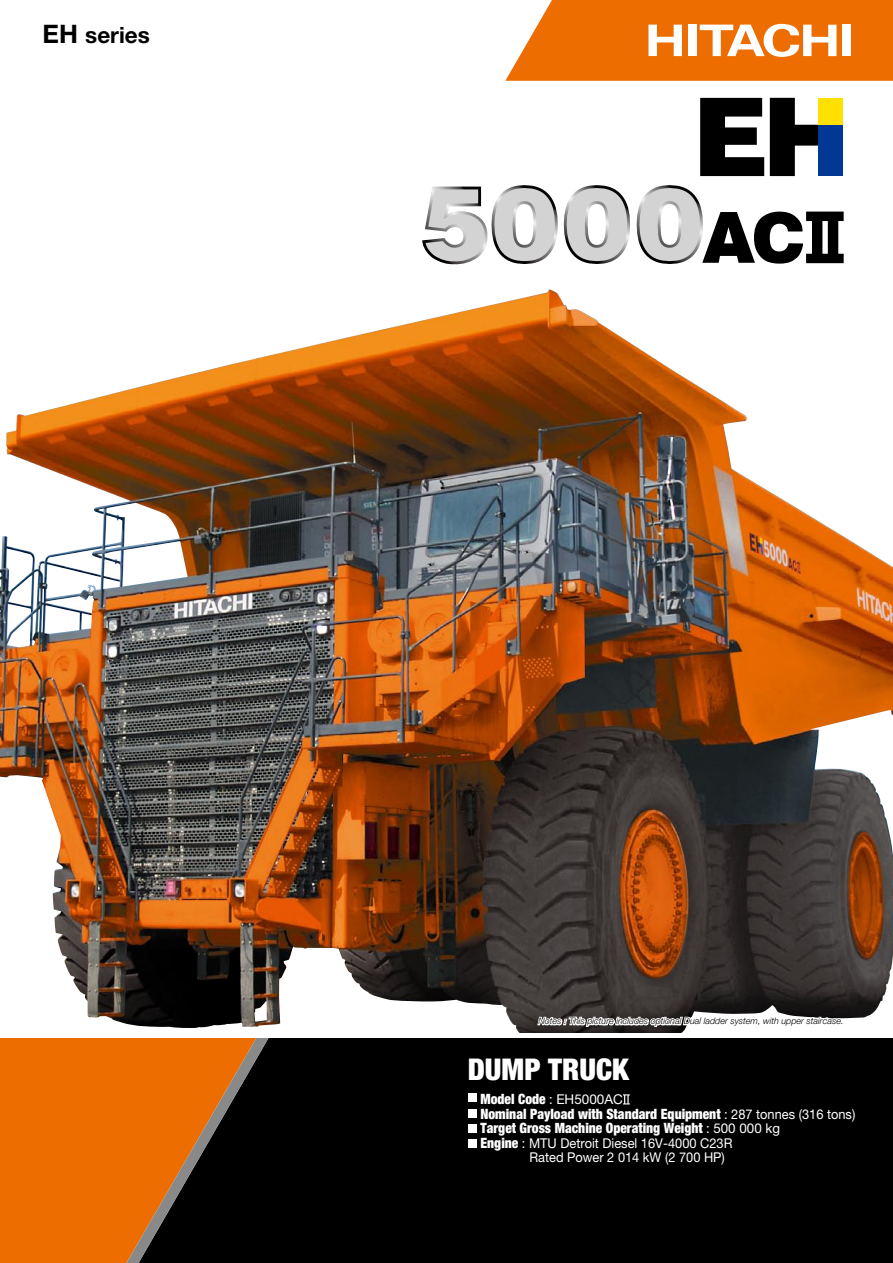
<style>
.page{position:relative;width:893px;height:1263px;background:#fff}
.page>*{position:absolute;margin:0;border:0;box-sizing:border-box;transform-origin:0 0}
.t1{font:900 condensed 30px "Helvetica Neue";color:#fff}
.t2{font:700 22.5px "Helvetica Neue";color:#000}
.t3{font:900 condensed 14.25px/14.5px "Helvetica Neue";color:#fff;scale:.95 1}
.t4{font:13.5px/14px "Helvetica Neue";color:#fff;scale:.95 1}
.t5{font:italic 300 9px "Helvetica Neue";color:#000}
.s1{font-size:25.5px}
.s2{font-weight:400;font-stretch:normal;font-size:13.5px}
.s3{font-weight:900;font-stretch:condensed;font-size:14.25px}
</style>
<div class="page">
<img style="left:6px;top:289px;width:887px;height:744px">
<div style="left:0;top:1038px;width:119px;height:225px;background:#ed6d00"></div>
<div style="left:269px;top:1038px;width:624px;height:225px;background:#000"></div>
<svg style="left:119px;top:1038px;width:150px;height:225px;background:#7e400b"></svg>
<svg style="left:505px;top:0;width:388px;height:81px"></svg>
<svg style="left:700px;top:98px;width:64px;height:78px"></svg>
<svg style="left:770px;top:98px;width:48px;height:78px"></svg>
<div style="left:818px;top:125px;width:25px;height:51px;background:#003894"></div>
<div style="left:818px;top:98px;width:25px;height:27px;background:#ffe000"></div>
<svg style="left:564px;top:185px;width:66px;height:79px"></svg>
<svg style="left:422px;top:185px;width:136px;height:79px"></svg>
<svg style="left:637px;top:185px;width:207px;height:79px"></svg>
<svg style="left:623px;top:1094px;width:7px;height:10px"></svg>
<div style="left:468px;top:1094px;width:8px;height:8px;background:#fff"></div>
<div style="left:468px;top:1109px;width:8px;height:8px;background:#fff"></div>
<div style="left:468px;top:1124px;width:8px;height:8px;background:#fff"></div>
<div style="left:468px;top:1139px;width:8px;height:8px;background:#fff"></div>
<svg style="left:536px;top:970px;width:307px;height:107px"></svg>
<h2 class="t2" style="left:43px;top:21px;width:109px"><span class="s1">EH</span> series</h2>
<p class="t5" style="left:539px;top:1016px;width:307px">Notes : This picture includes optional Dual ladder system, with upper staircase.</p>
<h1 class="t1" style="left:468px;top:1051px;width:163px">DUMP TRUCK</h1>
<p class="t3" style="left:480px;top:1091px;width:396px">Model Code <span class="s2">: EH5000AC<br></span>Nominal Payload with Standard Equipment <span class="s2">: 287 tonnes (316 tons)<br></span>Target Gross Machine Operating Weight <span class="s2">: 500 000 kg</span></p>
<p class="t4" style="left:529px;top:1136px;width:215px;text-indent:-49px"><span class="s3">Engine</span> : MTU Detroit Diesel 16V-4000 C23R<br>Rated Power 2 014 kW (2 700 HP)</p>
</div>
